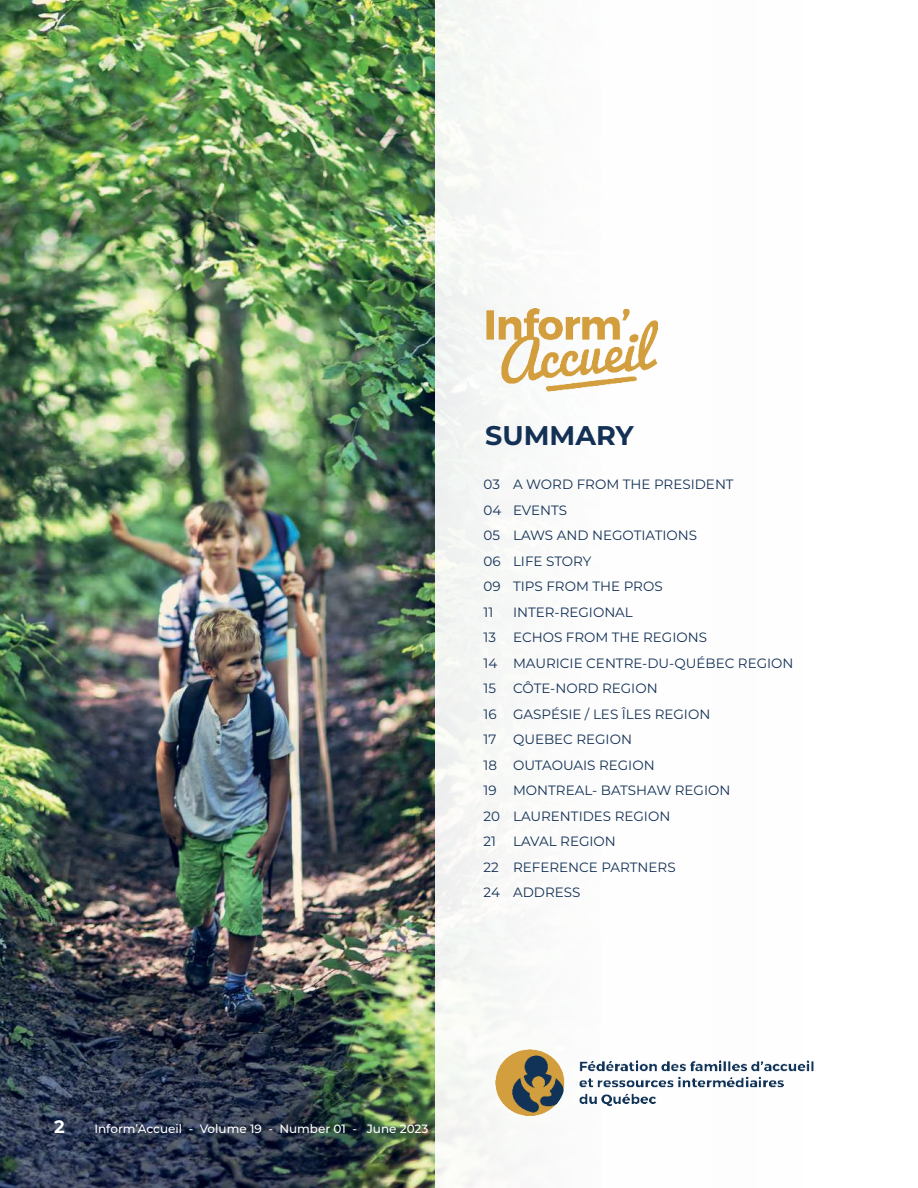
<style>
.page{position:relative;width:918px;height:1188px;background:#fff}
.page>*{position:absolute;margin:0;border:0;box-sizing:border-box;transform-origin:0 0}
.t1{font:700 27px "Montserrat";color:#133055}
.t2{font:700 18px "Montserrat";color:#fff}
.t3{font:13.5px/25.5px "Montserrat";color:#133055}
.t4{font:500 12px "Montserrat";color:#fff}
</style>
<div class="page">
<img style="left:0;top:0;width:435px;height:1188px">
<img style="left:496px;top:1049px;width:318px;height:67px">
<img style="left:486px;top:308px;width:171px;height:84px">
<h1 class="t1" style="left:485px;top:421px;width:150px">SUMMARY</h1>
<p class="t3" style="left:484px;top:472px;width:19px">03<br>04<br>05<br>06<br>09<br>11<br>13<br>14<br>15<br>16<br>17<br>18<br>19<br>20<br>21<br>22<br>24</p>
<p class="t3" style="left:513px;top:472px;width:282px">A WORD FROM THE PRESIDENT<br>EVENTS<br>LAWS AND NEGOTIATIONS<br>LIFE STORY<br>TIPS FROM THE PROS<br>INTER-REGIONAL<br>ECHOS FROM THE REGIONS<br>MAURICIE CENTRE-DU-QUÉBEC REGION<br>CÔTE-NORD REGION<br>GASPÉSIE / LES ÎLES REGION<br>QUEBEC REGION<br>OUTAOUAIS REGION<br>MONTREAL- BATSHAW REGION<br>LAURENTIDES REGION<br>LAVAL REGION<br>REFERENCE PARTNERS<br>ADDRESS</p>
<h2 class="t2" style="left:54px;top:1117px;width:12px">2</h2>
<p class="t4" style="left:94px;top:1124px;width:336px">Inform’Accueil - Volume 19 - Number 01 - June 2023</p>
</div>
